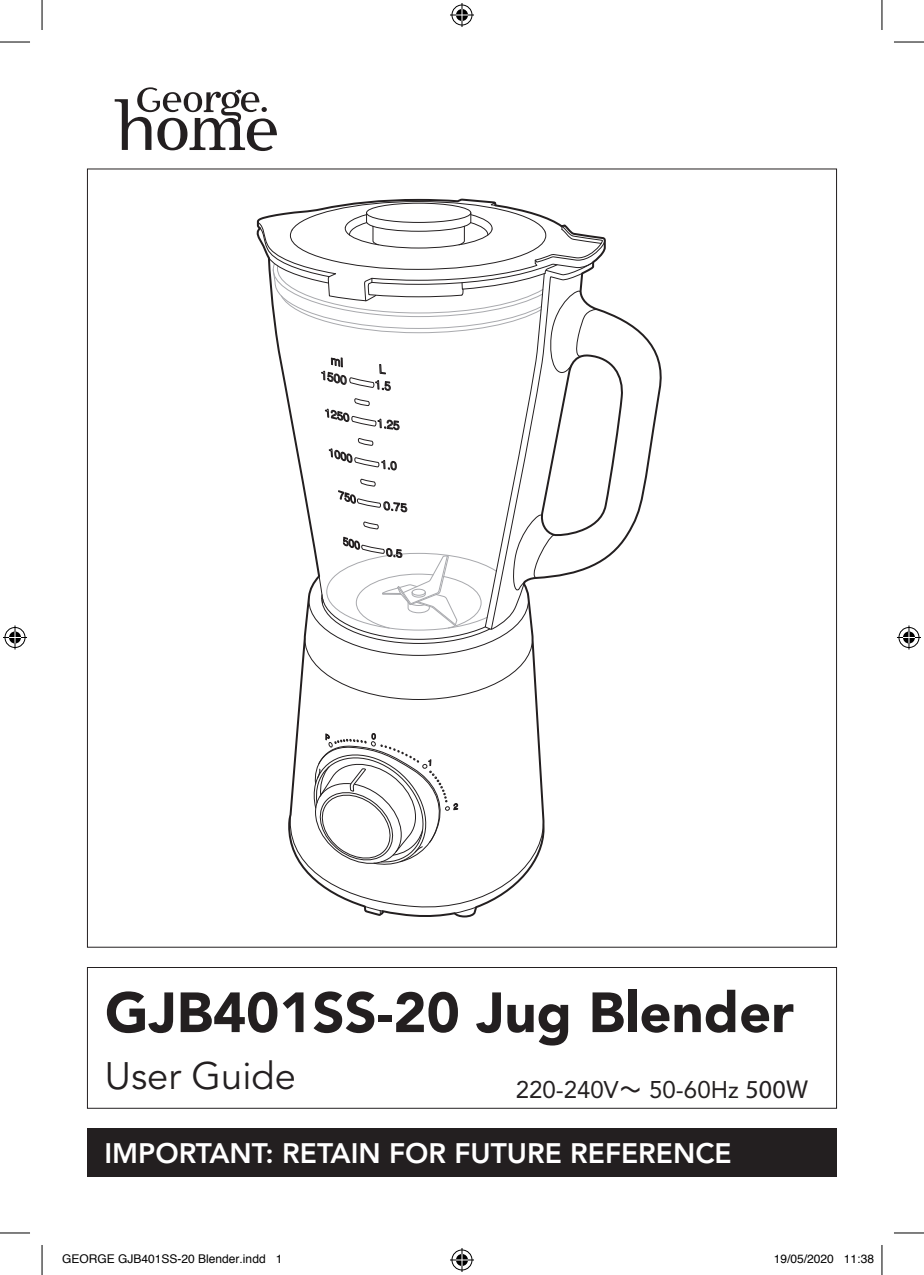
<style>
.page{position:relative;width:924px;height:1275px;background:#fff}
.page>*{position:absolute;margin:0;border:0;box-sizing:border-box;transform-origin:0 0}
.Cover_name{font:900 56px "Avenir LT Std";color:#231f20}
.Cover_user_guide{font:38px "Avenir LT Std";color:#231f20}
.Cover_important{font:800 28px "Avenir LT Std";color:#fff}
.t1{font:24px "Avenir";color:#231f20}
.t2{font:12px "Helvetica";color:#000}
.s1{font-family:"Li Hei Pro"}
.s2{font-family:"Myriad Pro";font-size:26px}
</style>
<div class="page">
<div style="left:87px;top:1128px;width:749px;height:48px;background:#231f20"></div>
<div style="left:87px;top:967px;width:749px;height:141px;border:1px solid #231f20"></div>
<svg style="left:256px;top:198px;width:406px;height:720px"></svg>
<svg style="left:257px;top:201px;width:366px;height:499px"></svg>
<svg style="left:115px;top:87px;width:162px;height:64px"></svg>
<hr style="left:0;top:42px;width:30px;height:1px;background:#000">
<hr style="left:893px;top:42px;width:30px;height:1px;background:#000">
<hr style="left:0;top:1232px;width:30px;height:1px;background:#000">
<hr style="left:893px;top:1232px;width:30px;height:1px;background:#000">
<hr style="left:42px;top:0;width:1px;height:30px;background:#000">
<hr style="left:42px;top:1245px;width:1px;height:30px;background:#000">
<hr style="left:881px;top:0;width:1px;height:30px;background:#000">
<hr style="left:881px;top:1245px;width:1px;height:30px;background:#000">
<svg style="left:450px;top:3px;width:24px;height:24px"></svg>
<svg style="left:450px;top:1248px;width:24px;height:24px"></svg>
<svg style="left:3px;top:625px;width:24px;height:24px"></svg>
<svg style="left:897px;top:625px;width:23px;height:24px"></svg>
<p class="Cover_name" style="left:105px;top:978px;width:690px">GJB401SS-20 Jug Blender</p>
<p class="Cover_user_guide" style="left:105px;top:1054px;width:192px">User Guide</p>
<h3 class="t1" style="left:515px;top:1075px;width:294px">220-240V<span class="s1">～</span> 50-60Hz <span class="s2">500W</span></h3>
<p class="Cover_important" style="left:104px;top:1136px;width:628px">IMPORTANT: RETAIN FOR FUTURE REFERENCE</p>
<p class="t2" style="left:62px;top:1249px;width:222px">GEORGE GJB401SS-20 Blender.indd 1</p>
<p class="t2" style="left:773px;top:1249px;width:102px">19/05/2020 11:38</p>
</div>
